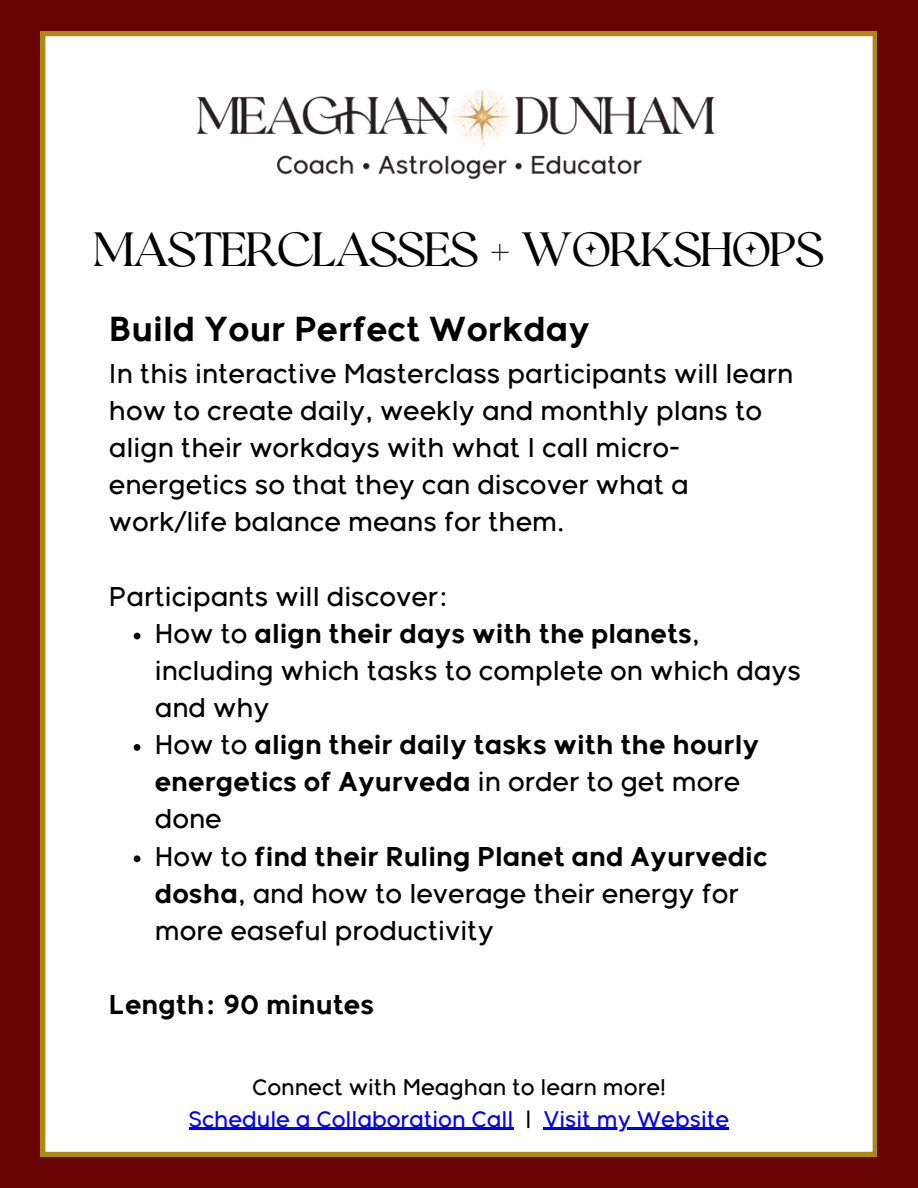
<style>
.page{position:relative;width:918px;height:1188px;background:#660303}
.page>*{position:absolute;margin:0;border:0;box-sizing:border-box;transform-origin:0 0}
.t1{font:48px "Romans Story";letter-spacing:-.035em;color:#000}
.t2{font:700 34.5px "Meticula";color:#000}
.t3{font:500 27px/37.2px "Meticula";color:#000}
.t4{font:700 27px/37.2px "Meticula";color:#000}
.t5{font:500 22.5px "Meticula";color:#00f}
.t6{font:500 22.5px "Meticula";color:#000}
.s1{font-weight:700}
.s2{font-weight:500}
.s3{color:#000}
</style>
<div class="page">
<div style="left:41px;top:32px;width:836px;height:1124px;background:#fff"></div>
<svg style="left:134px;top:633px;width:6px;height:6px"></svg>
<svg style="left:134px;top:744px;width:6px;height:7px"></svg>
<svg style="left:134px;top:855px;width:6px;height:7px"></svg>
<hr style="left:189px;top:1128px;width:324px;height:2px;background:#00f">
<hr style="left:543px;top:1128px;width:186px;height:2px;background:#00f">
<img style="left:175px;top:52px;width:567px;height:165px">
<p class="t1" style="left:94px;top:230px;width:732px">MASTERCLASSES + WORKSHOPS</p>
<p class="t2" style="left:109px;top:315px;width:482px">Build Your Perfect Workday</p>
<p class="t3" style="left:109px;top:357px;width:686px">In this interactive Masterclass participants will learn how to create daily, weekly and monthly plans to align their workdays with what I call micro&shy;energetics so that they can discover what a work/life balance means for them.</p>
<h1 class="t3" style="left:109px;top:580px;width:342px">Participants will discover:</h1>
<h2 class="t3" style="left:155px;top:617px;width:648px">How to <span class="s1">align their days with the planets</span>, including which tasks to complete on which days and why</h2>
<h2 class="t4" style="left:155px;top:728px;width:606px"><span class="s2">How to</span> align their daily tasks with the hourly energetics of Ayurveda <span class="s2">in order to get more done</span></h2>
<p class="t3" style="left:155px;top:839px;width:614px">How to <span class="s1">find their Ruling Planet and Ayurvedic dosha</span>, and how to leverage their energy for more easeful productivity</p>
<p class="t4" style="left:109px;top:988px;width:267px">Length: 90 minutes</p>
<p class="t6" style="left:252px;top:1078px;width:415px">Connect with Meaghan to learn more!</p>
<h2 class="t5" style="left:189px;top:1109px;width:344px">Schedule a Collaboration Call <span class="s3">|</span></h2>
<p class="t5" style="left:543px;top:1109px;width:187px">Visit my Website</p>
</div>
